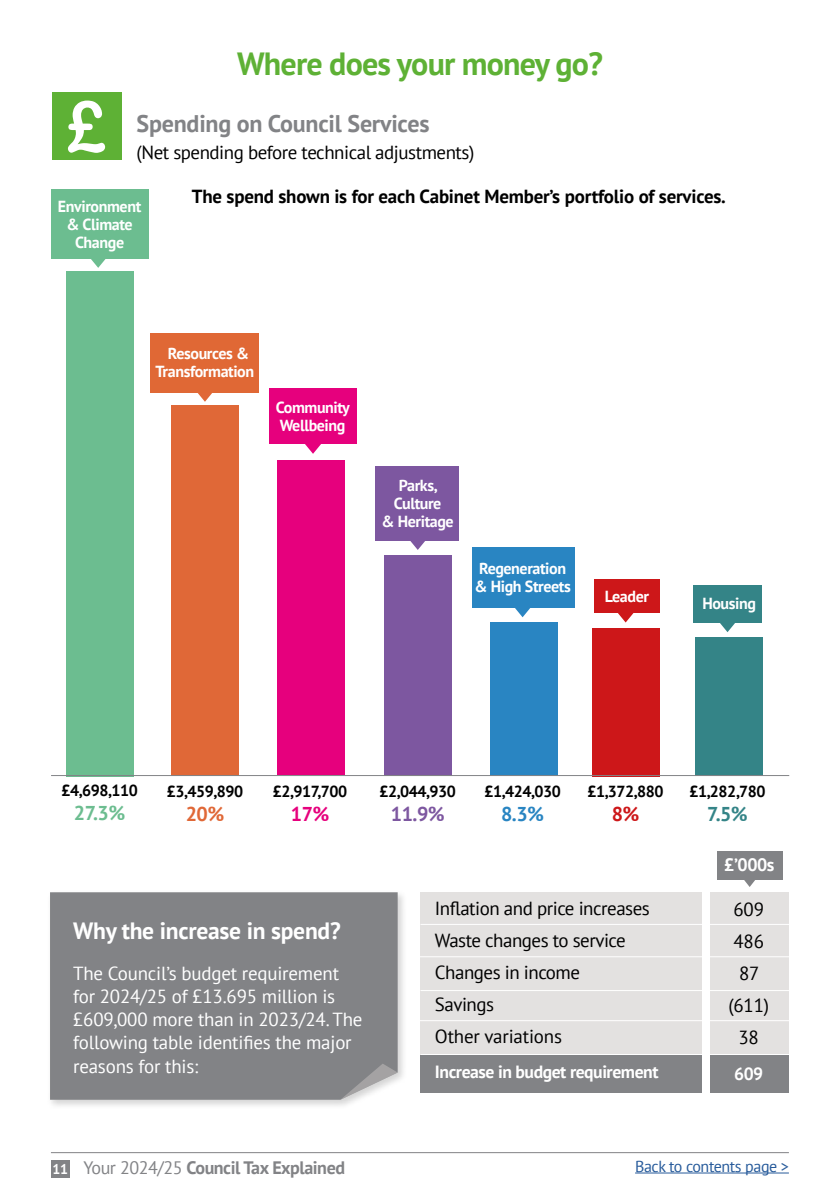
<style>
.page{position:relative;width:840px;height:1191px;background:#fff}
.page>*{position:absolute;margin:0;border:0;box-sizing:border-box;transform-origin:0 0}
.acc_headers{font:700 32px "PT Sans";letter-spacing:-.025em;color:#5eb135}
.sub_titles{font:700 24px "PT Sans";letter-spacing:-.01em;color:#828386}
.sub_titles-2{font:700 23.6px "PT Sans";letter-spacing:-.01em;color:#fff}
.table_header_2023{font:700 20px "PT Sans";color:#6cbd90}
.table_header_2023-2{font:700 20px "PT Sans";color:#7d57a0}
.table_header_2023-3{font:700 20px "PT Sans";color:#348487}
.table_header_2023-4{font:700 20px "PT Sans";color:#2985c2}
.table_small_text_2023{font:700 20px "PT Sans";color:#e6007d}
.table_header_2023-5{font:700 20px "PT Sans";color:#e06837}
.table_header_2023-6{font:700 20px "PT Sans";color:#cd1719}
.table_text_body{font:18.8px "PT Sans";letter-spacing:-.025em;color:#000}
.t1{font:18.8px/23px "PT Sans";letter-spacing:-.01em;color:#fff}
.t2{font:700 18.8px "PT Sans";letter-spacing:-.01em;color:#000}
.t3{font:700 18px "PT Sans";letter-spacing:-.025em;color:#828386}
.TABLE_TEXT_1{font:700 18px "PT Sans";color:#fff}
.t4{font:700 17.6px "PT Sans";letter-spacing:-.025em;color:#fff}
.table_small_text_2023-2{font:700 16px/18px "PT Sans";letter-spacing:-.025em;color:#fff}
.table_small_text_2023-3{font:700 16px "PT Sans";letter-spacing:-.025em;color:#000}
.t5{font:16px "PT Sans";letter-spacing:-.025em;color:#275b9b}
.s1{font-size:14px;color:#fff}
.s2{font-weight:400}
</style>
<div class="page">
<div style="left:51px;top:1159px;width:19px;height:18px;background:#828386"></div>
<hr style="left:51px;top:1152px;width:737px;height:1px;background:#828386">
<hr style="left:634px;top:1172px;width:154px;height:1px;background:#275b9b">
<svg style="left:515px;top:608px;width:15px;height:9px"></svg>
<div style="left:472px;top:548px;width:102px;height:60px;background:#2985c2"></div>
<div style="left:489px;top:622px;width:68px;height:153px;background:#2985c2"></div>
<div style="left:420px;top:892px;width:281px;height:192px;background:#e3e1e0"></div>
<div style="left:709px;top:892px;width:78px;height:192px;background:#e3e1e0"></div>
<div style="left:47px;top:889px;width:360px;height:220px;background:#000;opacity:.17"></div>
<div style="left:50px;top:892px;width:347px;height:207px;background:#828386"></div>
<svg style="left:340px;top:1063px;width:57px;height:36px"></svg>
<div style="left:709px;top:1055px;width:78px;height:37px;background:#828386"></div>
<div style="left:420px;top:1055px;width:281px;height:37px;background:#828386"></div>
<hr style="left:420px;top:924px;width:370px;height:1px;background:#fff">
<hr style="left:418px;top:956px;width:370px;height:1px;background:#fff">
<hr style="left:420px;top:990px;width:370px;height:1px;background:#fff">
<hr style="left:418px;top:1020px;width:370px;height:1px;background:#fff">
<hr style="left:420px;top:1054px;width:370px;height:1px;background:#fff">
<div style="left:716px;top:851px;width:66px;height:28px;background:#828386"></div>
<svg style="left:740px;top:879px;width:18px;height:8px"></svg>
<div style="left:52px;top:92px;width:69px;height:68px;background:#5eb135"></div>
<svg style="left:68px;top:101px;width:37px;height:52px"></svg>
<div style="left:277px;top:460px;width:67px;height:315px;background:#e6007d"></div>
<svg style="left:305px;top:444px;width:16px;height:10px"></svg>
<div style="left:269px;top:388px;width:88px;height:56px;background:#e6007d"></div>
<svg style="left:715px;top:622px;width:24px;height:10px"></svg>
<div style="left:693px;top:585px;width:68px;height:37px;background:#348487"></div>
<div style="left:694px;top:636px;width:67px;height:139px;background:#348487"></div>
<div style="left:51px;top:189px;width:97px;height:69px;background:#6cbd90"></div>
<svg style="left:86px;top:258px;width:24px;height:10px"></svg>
<div style="left:66px;top:271px;width:67px;height:505px;background:#6cbd90"></div>
<svg style="left:193px;top:392px;width:24px;height:10px"></svg>
<div style="left:150px;top:333px;width:109px;height:59px;background:#e06835"></div>
<div style="left:171px;top:405px;width:67px;height:371px;background:#e06837"></div>
<div style="left:594px;top:579px;width:65px;height:34px;background:#cd1719"></div>
<svg style="left:618px;top:613px;width:16px;height:9px"></svg>
<div style="left:592px;top:628px;width:67px;height:148px;background:#cd1719"></div>
<svg style="left:405px;top:540px;width:24px;height:10px"></svg>
<div style="left:375px;top:466px;width:84px;height:74px;background:#7d57a0"></div>
<div style="left:384px;top:555px;width:67px;height:220px;background:#7d57a0"></div>
<hr style="left:51px;top:775px;width:737px;height:1px;background:#828386">
<h1 class="acc_headers" style="left:237px;top:42px;width:367px">Where does your money go?</h1>
<p class="sub_titles" style="left:136px;top:108px;width:294px">Spending on Council Services</p>
<p class="table_text_body" style="left:136px;top:141px;width:339px">(Net spending before technical adjustments)</p>
<p class="table_small_text_2023-2" style="left:58px;top:196px;width:85px;text-align:center">Environment &amp; Climate<br>Change</p>
<p class="t2" style="left:192px;top:184px;width:535px">The spend shown is for each Cabinet Member’s portfolio of services.</p>
<p class="table_small_text_2023-2" style="left:168px;top:344px;width:83px">Resources &amp;</p>
<p class="table_small_text_2023-2" style="left:155px;top:362px;width:100px">Transformation</p>
<p class="table_small_text_2023-2" style="left:276px;top:398px;width:76px">Community<br>Wellbeing</p>
<p class="table_small_text_2023-2" style="left:398px;top:476px;width:40px">Parks,</p>
<p class="table_small_text_2023-2" style="left:393px;top:494px;width:49px">Culture</p>
<p class="table_small_text_2023-2" style="left:381px;top:512px;width:74px">&amp; Heritage</p>
<p class="table_small_text_2023-2" style="left:474px;top:559px;width:98px">Regeneration &amp; High Streets</p>
<p class="table_small_text_2023-2" style="left:604px;top:587px;width:46px">Leader</p>
<p class="table_small_text_2023-2" style="left:702px;top:594px;width:55px">Housing</p>
<p class="table_small_text_2023-3" style="left:61px;top:780px;width:78px">£4,698,110</p>
<p class="table_header_2023" style="left:74px;top:800px;width:53px">27.3%</p>
<p class="table_small_text_2023-3" style="left:167px;top:780px;width:78px">£3,459,890</p>
<p class="table_header_2023-5" style="left:185px;top:800px;width:40px">20%</p>
<p class="table_small_text_2023-3" style="left:273px;top:780px;width:76px">£2,917,700</p>
<p class="table_small_text_2023" style="left:291px;top:800px;width:40px">17%</p>
<p class="table_small_text_2023-3" style="left:379px;top:780px;width:78px">£2,044,930</p>
<p class="table_header_2023-2" style="left:390px;top:800px;width:55px">11.9%</p>
<p class="table_small_text_2023-3" style="left:484px;top:780px;width:78px">£1,424,030</p>
<p class="table_header_2023-4" style="left:501px;top:800px;width:44px">8.3%</p>
<p class="table_small_text_2023-3" style="left:587px;top:780px;width:78px">£1,372,880</p>
<p class="table_header_2023-6" style="left:611px;top:800px;width:29px">8%</p>
<p class="table_small_text_2023-3" style="left:689px;top:780px;width:78px">£1,282,780</p>
<p class="table_header_2023-3" style="left:706px;top:800px;width:42px">7.5%</p>
<p class="TABLE_TEXT_1" style="left:723px;top:852px;width:52px">£’000s</p>
<p class="sub_titles-2" style="left:73px;top:915px;width:269px">Why the increase in spend?</p>
<p class="t1" style="left:73px;top:961px;width:291px">The Council’s budget requirement for 2024/25 of £13.695 million is £609,000 more than in 2023/24. The following table identifies the major reasons for this:</p>
<p class="table_text_body" style="left:434px;top:896px;width:216px">Inflation and price increases</p>
<p class="table_text_body" style="left:434px;top:928px;width:192px">Waste changes to service</p>
<p class="table_text_body" style="left:434px;top:960px;width:147px">Changes in income</p>
<p class="table_text_body" style="left:434px;top:992px;width:61px">Savings</p>
<p class="table_text_body" style="left:434px;top:1024px;width:128px">Other variations</p>
<p class="t4" style="left:434px;top:1060px;width:225px">Increase in budget requirement</p>
<p class="table_text_body" style="left:733px;top:897px;width:32px">609</p>
<p class="table_text_body" style="left:733px;top:929px;width:32px">486</p>
<p class="table_text_body" style="left:738px;top:961px;width:22px">87</p>
<p class="table_text_body" style="left:728px;top:993px;width:42px">(611)</p>
<p class="table_text_body" style="left:738px;top:1025px;width:22px">38</p>
<p class="t4" style="left:733px;top:1061px;width:31px">609</p>
<p class="t3" style="left:52px;top:1155px;width:294px"><span class="s1">11</span> <span class="s2">Your 2024/25</span> Council Tax Explained</p>
<p class="t5" style="left:634px;top:1155px;width:155px">Back to contents page &gt;</p>
</div>
